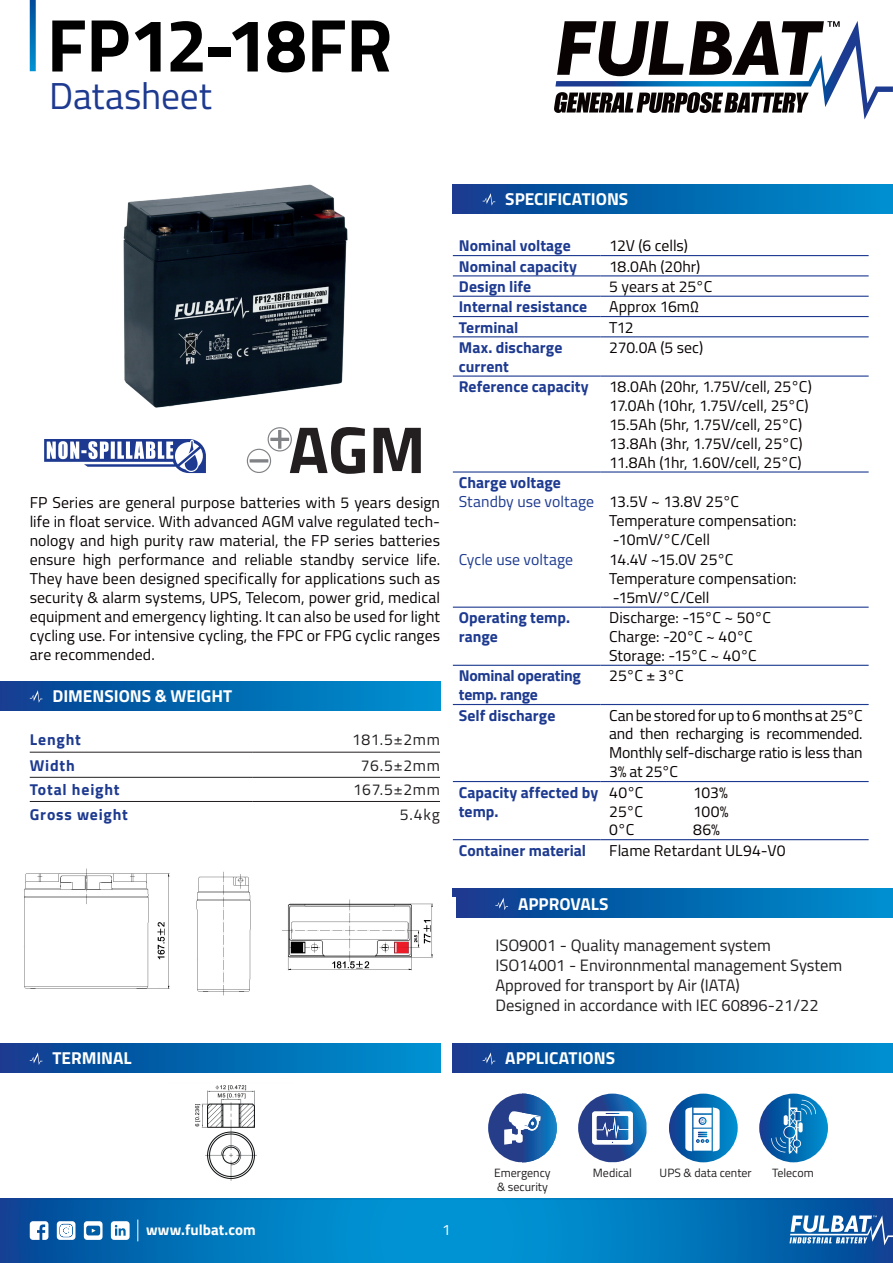
<style>
.page{position:relative;width:893px;height:1263px;background:#fff}
.page>*{position:absolute;margin:0;border:0;box-sizing:border-box;transform-origin:0 0}
.t1{font:700 75px "Titillium";letter-spacing:-.01em;color:#000001}
.t2{font:700 66.45px "Titillium";color:#231f20}
.t3{font:37.5px "Titillium";letter-spacing:-.005em;color:#1d3a90}
.t4{font:700 17.25px "Titillium";color:#fff}
.t5{font:16.5px/19.8px "Titillium";color:#231f20}
.t6{font:15.75px/18.9px "Titillium";color:#080302}
.t7{font:700 15.75px/18.9px "Titillium";color:#1d3a90}
.t8{font:15.75px "Titillium";color:#1d3a90}
.t9{font:15.75px "Titillium";letter-spacing:.04em;color:#231f20}
.t10{font:700 15.75px "Titillium";letter-spacing:.05em;color:#1d3a90}
.t11{font:700 15.75px "Titillium";letter-spacing:.055em;color:#1d3a90}
.t12{font:700 15px "Titillium Web";letter-spacing:.005em;color:#fff}
.t13{font:15px "Titillium Web";color:#fff}
.t14{font:12px/14.4px "Titillium";color:#231f20}
.s1{color:#080302}
</style>
<div class="page">
<svg style="left:0;top:1198px;width:893px;height:65px;background:#0177bc"></svg>
<svg style="left:30px;top:1221px;width:18px;height:19px"></svg>
<svg style="left:57px;top:1221px;width:18px;height:19px"></svg>
<svg style="left:84px;top:1221px;width:19px;height:19px"></svg>
<svg style="left:111px;top:1221px;width:19px;height:19px"></svg>
<svg style="left:137px;top:1219px;width:1px;height:22px"></svg>
<svg style="left:30px;top:0;width:6px;height:71px"></svg>
<svg style="left:554px;top:21px;width:339px;height:98px"></svg>
<svg style="left:789px;top:1215px;width:104px;height:30px"></svg>
<img style="left:123px;top:184px;width:224px;height:223px">
<hr style="left:453px;top:255px;width:148px;height:1px;background:#1d3a90">
<hr style="left:453px;top:275px;width:148px;height:1px;background:#1d3a90">
<hr style="left:453px;top:296px;width:148px;height:1px;background:#1d3a90">
<hr style="left:453px;top:316px;width:148px;height:1px;background:#1d3a90">
<hr style="left:453px;top:336px;width:148px;height:1px;background:#1d3a90">
<hr style="left:453px;top:375px;width:148px;height:2px;background:#1d3a90">
<hr style="left:601px;top:255px;width:268px;height:1px;background:#1d3a90">
<hr style="left:601px;top:275px;width:268px;height:1px;background:#1d3a90">
<hr style="left:601px;top:296px;width:268px;height:1px;background:#1d3a90">
<hr style="left:601px;top:316px;width:268px;height:1px;background:#1d3a90">
<hr style="left:601px;top:336px;width:268px;height:1px;background:#1d3a90">
<hr style="left:601px;top:375px;width:268px;height:2px;background:#1d3a90">
<hr style="left:453px;top:471px;width:148px;height:2px;background:#1d3a90">
<hr style="left:601px;top:471px;width:268px;height:2px;background:#1d3a90">
<hr style="left:453px;top:607px;width:148px;height:1px;background:#1d3a90">
<hr style="left:601px;top:607px;width:268px;height:1px;background:#1d3a90">
<hr style="left:453px;top:665px;width:148px;height:1px;background:#1d3a90">
<hr style="left:453px;top:704px;width:148px;height:1px;background:#1d3a90">
<hr style="left:453px;top:781px;width:148px;height:1px;background:#1d3a90">
<hr style="left:601px;top:665px;width:268px;height:1px;background:#1d3a90">
<hr style="left:601px;top:704px;width:268px;height:1px;background:#1d3a90">
<hr style="left:601px;top:781px;width:268px;height:1px;background:#1d3a90">
<hr style="left:453px;top:839px;width:148px;height:1px;background:#1d3a90">
<hr style="left:601px;top:839px;width:268px;height:1px;background:#1d3a90">
<svg style="left:453px;top:184px;width:440px;height:29px;background:#0366af"></svg>
<svg style="left:483px;top:193px;width:12px;height:13px"></svg>
<svg style="left:0;top:1043px;width:440px;height:29px;background:#0368b0"></svg>
<svg style="left:30px;top:1052px;width:12px;height:13px"></svg>
<div style="left:453px;top:889px;width:440px;height:29px;background:linear-gradient(to right,#113c8e,#008fce)"></div>
<svg style="left:495px;top:898px;width:13px;height:12px"></svg>
<svg style="left:44px;top:439px;width:162px;height:34px"></svg>
<svg style="left:247px;top:427px;width:45px;height:46px"></svg>
<div style="left:453px;top:1043px;width:440px;height:29px;background:linear-gradient(to right,#0c3c8f,#0090cf)"></div>
<svg style="left:483px;top:1052px;width:12px;height:13px"></svg>
<hr style="left:30px;top:752px;width:222px;height:1px;background:#231f20">
<hr style="left:252px;top:752px;width:188px;height:1px;background:#231f20">
<hr style="left:30px;top:777px;width:222px;height:1px;background:#231f20">
<hr style="left:252px;top:777px;width:188px;height:1px;background:#231f20">
<hr style="left:30px;top:801px;width:222px;height:1px;background:#231f20">
<hr style="left:252px;top:801px;width:188px;height:1px;background:#231f20">
<div style="left:0;top:681px;width:440px;height:29px;background:linear-gradient(to right,#093f90,#0093d1)"></div>
<svg style="left:30px;top:690px;width:12px;height:13px"></svg>
<svg style="left:488px;top:1093px;width:69px;height:69px"></svg>
<svg style="left:669px;top:1093px;width:69px;height:69px"></svg>
<svg style="left:759px;top:1093px;width:69px;height:69px"></svg>
<svg style="left:578px;top:1093px;width:68px;height:69px"></svg>
<img style="left:24px;top:868px;width:146px;height:121px">
<img style="left:196px;top:871px;width:55px;height:125px">
<img style="left:282px;top:897px;width:173px;height:74px">
<img style="left:195px;top:1085px;width:62px;height:96px">
<h1 class="t1" style="left:47px;top:-12px;width:347px">FP12-18FR</h1>
<h3 class="t3" style="left:49px;top:68px;width:164px">Datasheet</h3>
<h2 class="t2" style="left:289px;top:399px;width:139px">AGM</h2>
<p class="t6" style="left:30px;top:493px;width:412px;text-align:justify">FP Series are general purpose batteries with 5 years design life in float service. With advanced AGM valve regulated tech&shy;nology and high purity raw material, the FP series batteries ensure high performance and reliable standby service life.<br>They have been designed specifically for applications such as security &amp; alarm systems, UPS, Telecom, power grid, medical equipment and emergency lighting. It can also be used for light cycling use. For intensive cycling, the FPC or FPG cyclic ranges are recommended.</p>
<p class="t4" style="left:52px;top:683px;width:181px">DIMENSIONS &amp; WEIGHT</p>
<p class="t7" style="left:30px;top:729px;width:53px">Lenght</p>
<p class="t9" style="left:352px;top:728px;width:89px">181.5±2mm</p>
<p class="t7" style="left:30px;top:755px;width:47px">Width</p>
<p class="t9" style="left:361px;top:754px;width:81px">76.5±2mm</p>
<p class="t10" style="left:30px;top:778px;width:91px">Total height</p>
<p class="t9" style="left:353px;top:778px;width:88px">167.5±2mm</p>
<p class="t11" style="left:30px;top:802px;width:100px">Gross weight</p>
<p class="t9" style="left:400px;top:803px;width:42px">5.4kg</p>
<p class="t4" style="left:52px;top:1045px;width:81px">TERMINAL</p>
<p class="t4" style="left:505px;top:186px;width:125px">SPECIFICATIONS</p>
<p class="t7" style="left:459px;top:236px;width:113px">Nominal voltage</p>
<p class="t6" style="left:609px;top:236px;width:80px">12V (6 cells)</p>
<p class="t7" style="left:459px;top:256px;width:120px">Nominal capacity</p>
<p class="t6" style="left:609px;top:256px;width:93px">18.0Ah (20hr)</p>
<p class="t7" style="left:459px;top:276px;width:74px">Design life</p>
<p class="t6" style="left:609px;top:276px;width:105px">5 years at 25°C</p>
<p class="t7" style="left:459px;top:296px;width:130px">Internal resistance</p>
<p class="t6" style="left:609px;top:297px;width:91px">Approx 16mΩ</p>
<p class="t7" style="left:459px;top:317px;width:61px">Terminal</p>
<p class="t6" style="left:609px;top:317px;width:26px">T12</p>
<p class="t7" style="left:459px;top:337px;width:105px">Max. discharge current</p>
<p class="t6" style="left:609px;top:337px;width:95px">270.0A (5 sec)</p>
<p class="t7" style="left:459px;top:376px;width:131px">Reference capacity</p>
<p class="t6" style="left:609px;top:376px;width:204px">18.0Ah (20hr, 1.75V/cell, 25°C)<br>17.0Ah (10hr, 1.75V/cell, 25°C)<br>15.5Ah (5hr, 1.75V/cell, 25°C)<br>13.8Ah (3hr, 1.75V/cell, 25°C)<br>11.8Ah (1hr, 1.60V/cell, 25°C)</p>
<p class="t7" style="left:459px;top:472px;width:104px">Charge voltage</p>
<p class="t8" style="left:459px;top:490px;width:282px">Standby use voltage <span class="s1">13.5V ~ 13.8V 25°C</span></p>
<p class="t6" style="left:609px;top:510px;width:189px">Temperature compensation:</p>
<p class="t6" style="left:613px;top:529px;width:99px">-10mV/°C/Cell</p>
<p class="t8" style="left:459px;top:548px;width:116px">Cycle use voltage</p>
<p class="t6" style="left:609px;top:549px;width:189px">14.4V ~15.0V 25°C<br>Temperature compensation: -15mV/°C/Cell</p>
<p class="t7" style="left:459px;top:607px;width:113px">Operating temp. range</p>
<p class="t6" style="left:609px;top:607px;width:163px">Discharge: -15°C ~ 50°C<br>Charge: -20°C ~ 40°C<br>Storage: -15°C ~ 40°C</p>
<p class="t7" style="left:459px;top:666px;width:124px">Nominal operating temp. range</p>
<p class="t6" style="left:609px;top:666px;width:76px">25°C ± 3°C</p>
<p class="t7" style="left:459px;top:705px;width:98px">Self discharge</p>
<p class="t6" style="left:609px;top:705px;width:255px;text-align:justify">Can be stored for up to 6 months at 25°C and then recharging is recommended.<br>Monthly self-discharge ratio is less than 3% at 25°C</p>
<p class="t7" style="left:459px;top:782px;width:141px">Capacity affected by temp.</p>
<p class="t6" style="left:609px;top:782px;width:36px">40°C</p>
<p class="t6" style="left:693px;top:782px;width:36px">103%</p>
<p class="t6" style="left:609px;top:801px;width:35px">25°C</p>
<p class="t6" style="left:693px;top:801px;width:37px">100%</p>
<p class="t6" style="left:609px;top:820px;width:27px">0°C</p>
<p class="t6" style="left:693px;top:820px;width:28px">86%</p>
<p class="t7" style="left:459px;top:840px;width:129px">Container material</p>
<p class="t6" style="left:609px;top:840px;width:178px">Flame Retardant UL94-V0</p>
<p class="t4" style="left:518px;top:890px;width:92px">APPROVALS</p>
<p class="t5" style="left:495px;top:935px;width:349px">ISO9001 - Quality management system ISO14001 - Environnmental management System Approved for transport by Air (IATA)<br>Designed in accordance with IEC 60896-21/22</p>
<p class="t4" style="left:505px;top:1045px;width:111px">APPLICATIONS</p>
<p class="t12" style="left:146px;top:1218px;width:111px">www.fulbat.com</p>
<p class="t13" style="left:442px;top:1219px;width:10px">1</p>
<p class="t14" style="left:494px;top:1164px;width:58px">Emergency &amp; security</p>
<p class="t14" style="left:593px;top:1164px;width:41px">Medical</p>
<p class="t14" style="left:660px;top:1164px;width:94px">UPS &amp; data center</p>
<p class="t14" style="left:772px;top:1164px;width:43px">Telecom</p>
</div>
